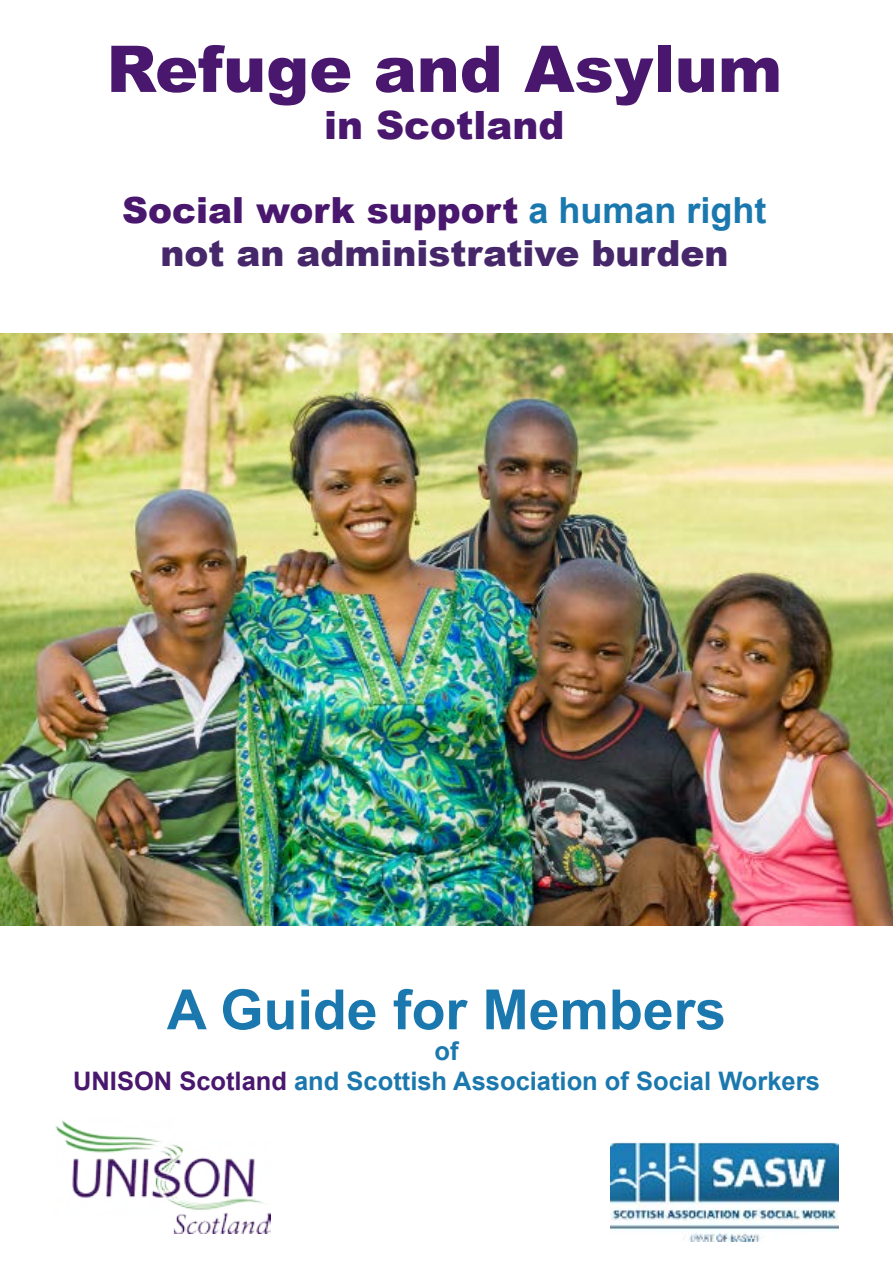
<style>
.page{position:relative;width:893px;height:1263px;background:#fff}
.page>*{position:absolute;margin:0;border:0;box-sizing:border-box;transform-origin:0 0}
.t1{font:900 64.5px "Arial";color:#49176d}
.t2{font:700 55.5px "Arial";color:#1a78ae}
.t3{font:900 39px "Arial";color:#49176d}
.t4{font:900 36px/43.2px "Arial";color:#46276a;text-align:center}
.t5{font:700 25.5px/30.6px "Arial";color:#1a78ae;text-align:center}
.s1{color:#49176d}
.s2{font-weight:700;color:#1a78ae}
</style>
<div class="page">
<img style="left:0;top:334px;width:893px;height:591px">
<img style="left:610px;top:1142px;width:229px;height:99px">
<img style="left:55px;top:1120px;width:216px;height:113px">
<h1 class="t1" style="left:106px;top:22px;width:677px">Refuge and Asylum</h1>
<p class="t3" style="left:324px;top:96px;width:242px">in Scotland</p>
<p class="t4" style="left:122px;top:187px;width:646px"><span class="s1">Social work support</span> <span class="s2">a human right </span>not an administrative burden</p>
<h2 class="t2" style="left:167px;top:973px;width:561px">A Guide for Members</h2>
<p class="t5" style="left:73px;top:1036px;width:748px">of<br><span class="s1">UNISON Scotland</span> and Scottish Association of Social Workers</p>
</div>
